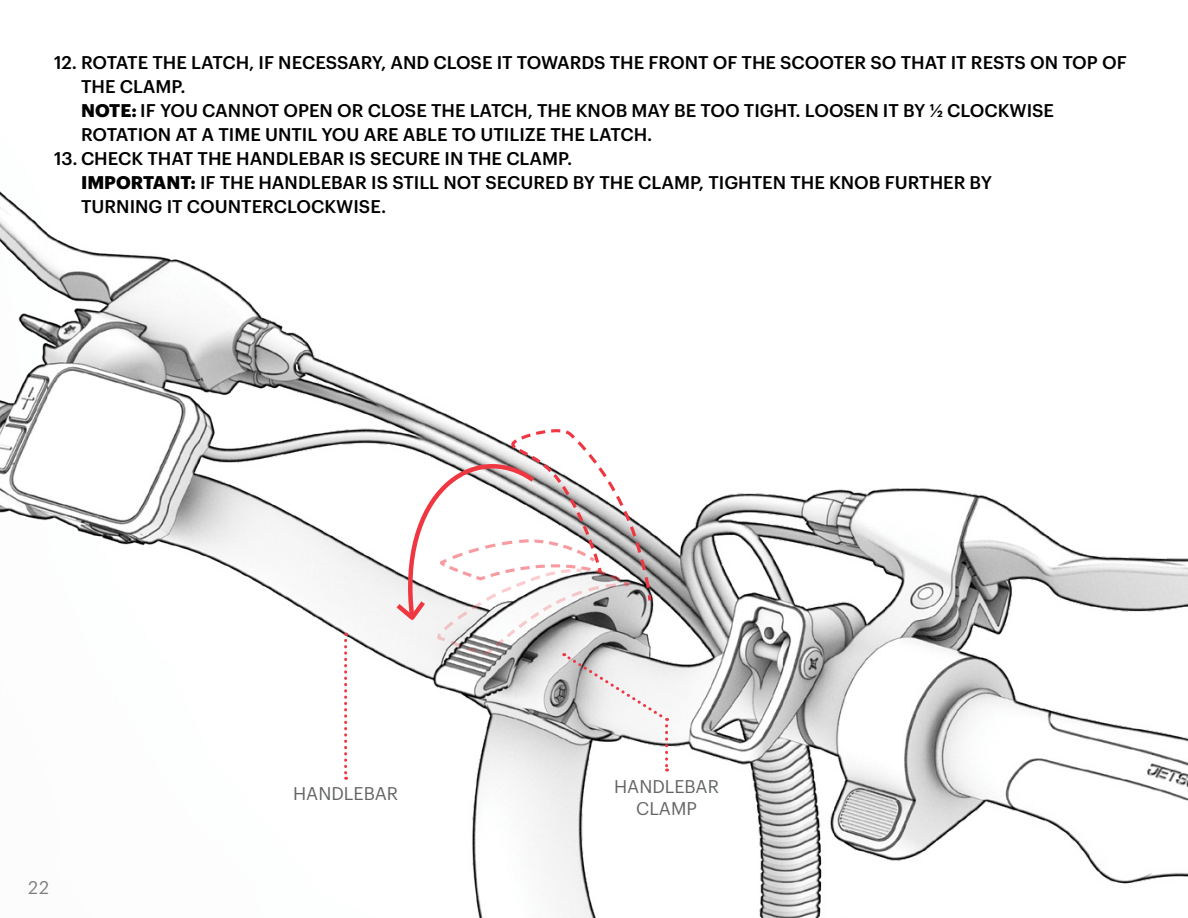
<style>
.page{position:relative;width:1188px;height:918px;background:#fff}
.page>*{position:absolute;margin:0;border:0;box-sizing:border-box;transform-origin:0 0}
.discriptors{font:500 18px/24px "Graphik";color:#000}
.Normal_D{font:18px "Graphik";color:#636466}
.t1{font:18px "Graphik";color:#000}
.s1{font-weight:700}
</style>
<div class="page">
<img style="left:0;top:191px;width:1188px;height:727px">
<svg style="left:16px;top:370px;width:165px;height:149px"></svg>
<svg style="left:344px;top:633px;width:3px;height:147px"></svg>
<svg style="left:392px;top:428px;width:276px;height:344px"></svg>
<p class="discriptors" style="left:81px;top:48px;width:1047px;text-indent:-27px">12. ROTATE THE LATCH, IF NECESSARY, AND CLOSE IT TOWARDS THE FRONT OF THE SCOOTER SO THAT IT RESTS ON TOP OF<br>THE CLAMP.</p>
<p class="discriptors" style="left:81px;top:96px;width:975px"><span class="s1">NOTE:</span> IF YOU CANNOT OPEN OR CLOSE THE LATCH, THE KNOB MAY BE TOO TIGHT. LOOSEN IT BY ½ CLOCKWISE<br>ROTATION AT A TIME UNTIL YOU ARE ABLE TO UTILIZE THE LATCH.</p>
<p class="discriptors" style="left:54px;top:144px;width:520px">13. CHECK THAT THE HANDLEBAR IS SECURE IN THE CLAMP.</p>
<p class="discriptors" style="left:81px;top:168px;width:913px"><span class="s1">IMPORTANT:</span> IF THE HANDLEBAR IS STILL NOT SECURED BY THE CLAMP, TIGHTEN THE KNOB FURTHER BY</p>
<p class="discriptors" style="left:81px;top:192px;width:307px">TURNING IT COUNTERCLOCKWISE.</p>
<p class="t1" style="left:28px;top:874px;width:22px">22</p>
<p class="Normal_D" style="left:293px;top:780px;width:106px">HANDLEBAR</p>
<p class="Normal_D" style="left:614px;top:773px;width:106px">HANDLEBAR</p>
<p class="Normal_D" style="left:636px;top:795px;width:62px">CLAMP</p>
</div>
